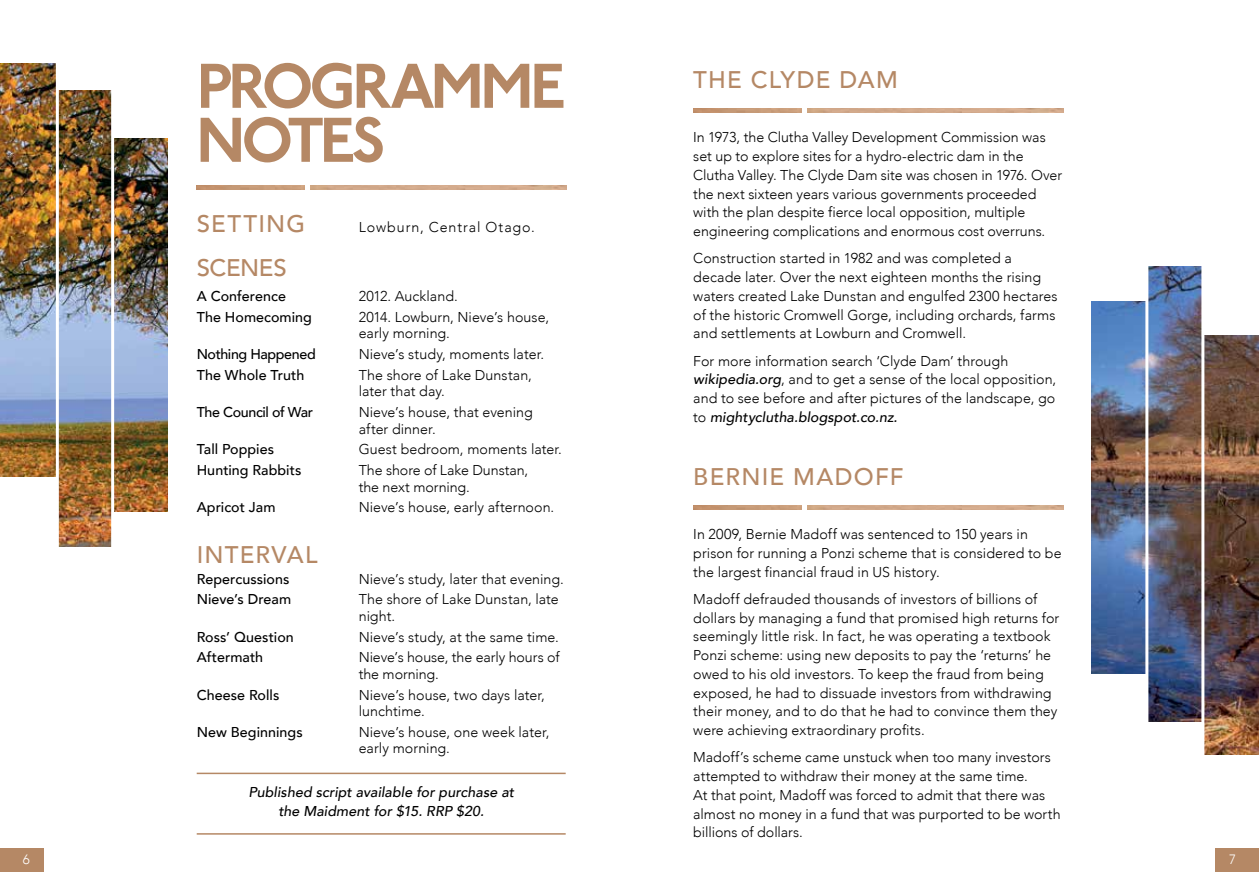
<style>
.page{position:relative;width:1259px;height:893px;background:#fff}
.page>*{position:absolute;margin:0;border:0;box-sizing:border-box;transform-origin:0 0}
.t1{font:66px "NJ Medium Normal";letter-spacing:-.045em;color:#b58865}
.t2{font:500 24px "Avenir";letter-spacing:.05em;color:#b58865}
.t3{font:300 14.25px/18.8px "Avenir";color:#000}
.t4{font:500 14.25px "Avenir";letter-spacing:.005em;color:#000}
.t5{font:italic 500 14.25px/18.8px "Avenir";letter-spacing:.005em;color:#000;text-align:center}
.t6{font:500 14.25px "Avenir";letter-spacing:-.025em;color:#000}
.t7{font:300 14.25px "Avenir";letter-spacing:.065em;color:#000}
.t8{font:300 13.5px "Avenir";color:#fff}
.s1{font-weight:500;font-style:italic}
</style>
<div class="page">
<div style="left:1215px;top:848px;width:44px;height:24px;background:#b58865"></div>
<div style="left:0;top:848px;width:44px;height:24px;background:#b58865"></div>
<img style="left:0;top:64px;width:167px;height:482px">
<div style="left:0;top:477px;width:56px;height:118px;background:#fff"></div>
<div style="left:58px;top:58px;width:53px;height:32px;background:#fff"></div>
<div style="left:113px;top:58px;width:56px;height:80px;background:#fff"></div>
<hr style="left:111px;top:58px;width:3px;height:528px;background:#fff">
<hr style="left:56px;top:58px;width:3px;height:528px;background:#fff">
<div style="left:112px;top:512px;width:56px;height:48px;background:#fff"></div>
<img style="left:1091px;top:266px;width:168px;height:488px">
<div style="left:1203px;top:217px;width:56px;height:118px;background:#fff"></div>
<div style="left:1087px;top:722px;width:117px;height:36px;background:#fff"></div>
<div style="left:1089px;top:674px;width:57px;height:80px;background:#fff"></div>
<hr style="left:1145px;top:227px;width:3px;height:536px;background:#fff">
<hr style="left:1201px;top:227px;width:3px;height:536px;background:#fff">
<div style="left:1090px;top:252px;width:57px;height:49px;background:#fff"></div>
<img style="left:197px;top:185px;width:370px;height:5px">
<div style="left:305px;top:183px;width:5px;height:9px;background:#fff"></div>
<hr style="left:197px;top:773px;width:369px;height:1px;background:#b58865">
<hr style="left:197px;top:833px;width:369px;height:2px;background:#b58865">
<img style="left:693px;top:109px;width:370px;height:4px">
<div style="left:802px;top:107px;width:5px;height:8px;background:#fff"></div>
<img style="left:693px;top:505px;width:370px;height:5px">
<div style="left:802px;top:503px;width:5px;height:9px;background:#fff"></div>
<h1 class="t1" style="left:197px;top:38px;width:241px">PROGRAMM</h1>
<h1 class="t1" style="left:530px;top:38px;width:36px">E</h1>
<h1 class="t1" style="left:197px;top:92px;width:186px">NOTES</h1>
<h2 class="t2" style="left:197px;top:203px;width:110px">Setting</h2>
<p class="t7" style="left:359px;top:219px;width:178px">Lowburn, Central Otago.</p>
<h2 class="t2" style="left:197px;top:247px;width:92px">Scenes</h2>
<p class="t4" style="left:197px;top:284px;width:91px">A Conference</p>
<p class="t3" style="left:359px;top:287px;width:100px">2012. Auckland.</p>
<p class="t4" style="left:197px;top:305px;width:117px">The Homecoming</p>
<p class="t3" style="left:359px;top:309px;width:192px;line-height:16.5px">2014. Lowburn, Nieve’s house, early morning.</p>
<p class="t6" style="left:197px;top:342px;width:121px">Nothing Happened</p>
<p class="t3" style="left:359px;top:345px;width:187px">Nieve’s study, moments later.</p>
<p class="t4" style="left:197px;top:363px;width:109px">The Whole Truth</p>
<p class="t3" style="left:359px;top:367px;width:175px;line-height:16.5px">The shore of Lake Dunstan, later that day.</p>
<p class="t6" style="left:197px;top:400px;width:118px">The Council of War</p>
<p class="t3" style="left:359px;top:404px;width:176px;line-height:16.5px">Nieve’s house, that evening after dinner.</p>
<p class="t4" style="left:197px;top:437px;width:79px">Tall Poppies</p>
<p class="t3" style="left:359px;top:440px;width:205px">Guest bedroom, moments later.</p>
<p class="t4" style="left:197px;top:458px;width:106px">Hunting Rabbits</p>
<p class="t3" style="left:359px;top:462px;width:171px;line-height:16.5px">The shore of Lake Dunstan, the next morning.</p>
<p class="t4" style="left:197px;top:495px;width:80px">Apricot Jam</p>
<p class="t3" style="left:359px;top:498px;width:197px">Nieve’s house, early afternoon.</p>
<h2 class="t2" style="left:197px;top:534px;width:120px">INTERVAL</h2>
<p class="t4" style="left:197px;top:566px;width:94px">Repercussions</p>
<p class="t3" style="left:359px;top:569px;width:207px">Nieve’s study, later that evening.</p>
<p class="t4" style="left:197px;top:587px;width:96px">N ieve’s Dream</p>
<p class="t3" style="left:359px;top:591px;width:202px;line-height:16.5px">The shore of Lake Dunstan, late night.</p>
<p class="t4" style="left:197px;top:624px;width:99px">Ross’ Question</p>
<p class="t3" style="left:359px;top:627px;width:202px">Nieve’s study, at the same time.</p>
<p class="t4" style="left:197px;top:645px;width:68px">Aftermath</p>
<p class="t3" style="left:359px;top:649px;width:202px;line-height:16.5px">Nieve’s house, the early hours of the morning.</p>
<p class="t4" style="left:197px;top:682px;width:84px">Cheese Rolls</p>
<p class="t3" style="left:359px;top:686px;width:188px;line-height:16.5px">Nieve’s house, two days later, lunchtime.</p>
<p class="t4" style="left:197px;top:720px;width:107px">New Beginnings</p>
<p class="t3" style="left:359px;top:724px;width:192px;line-height:16.5px">Nieve’s house, one week later, early morning.</p>
<p class="t5" style="left:248px;top:783px;width:267px">Published script available for purchase at the Maidment for $15. RRP $20.</p>
<h2 class="t2" style="left:693px;top:59px;width:17px">The</h2>
<h2 class="t2" style="left:751px;top:59px;width:108px">Clyde Dam</h2>
<p class="t3" style="left:693px;top:128px;width:370px">In 1973, the Clutha Valley Development Commission was set up to explore sites for a hydro-electric dam in the Clutha Valley. The Clyde Dam site was chosen in 1976. Over the next sixteen years various governments proceeded with the plan despite fierce local opposition, multiple engineering complications and enormous cost overruns.</p>
<p class="t3" style="left:693px;top:249px;width:366px">Construction started in 1982 and was completed a decade later. Over the next eighteen months the rising waters created Lake Dunstan and engulfed 2300 hectares of the historic Cromwell Gorge, including orchards, farms and settlements at Lowburn and Cromwell.</p>
<p class="t3" style="left:693px;top:351px;width:364px">For more information search ‘Clyde Dam’ through <span class="s1">wikipedia.org</span>, and to get a sense of the local opposition, and to see before and after pictures of the landscape, go to <span class="s1">mightyclutha.blogspot.co.nz.</span></p>
<h2 class="t2" style="left:693px;top:455px;width:196px">Bernie Madoff</h2>
<p class="t3" style="left:693px;top:525px;width:370px">In 2009, Bernie Madoff was sentenced to 150 years in prison for running a Ponzi scheme that is considered to be the largest financial fraud in US history.</p>
<p class="t3" style="left:693px;top:590px;width:367px">Madoff defrauded thousands of investors of billions of dollars by managing a fund that promised high returns for seemingly little risk. In fact, he was operating a textbook Ponzi scheme: using new deposits to pay the ‘returns’ he owed to his old investors. To keep the fraud from being exposed, he had to dissuade investors from withdrawing their money, and to do that he had to convince them they were achieving extraordinary profits.</p>
<p class="t3" style="left:693px;top:748px;width:369px">Madoff’s scheme came unstuck when too many investors attempted to withdraw their money at the same time.<br>At that point, Madoff was forced to admit that there was almost no money in a fund that was purported to be worth billions of dollars.</p>
<p class="t8" style="left:23px;top:851px;width:9px">6</p>
<p class="t8" style="left:1229px;top:851px;width:9px">7</p>
</div>
